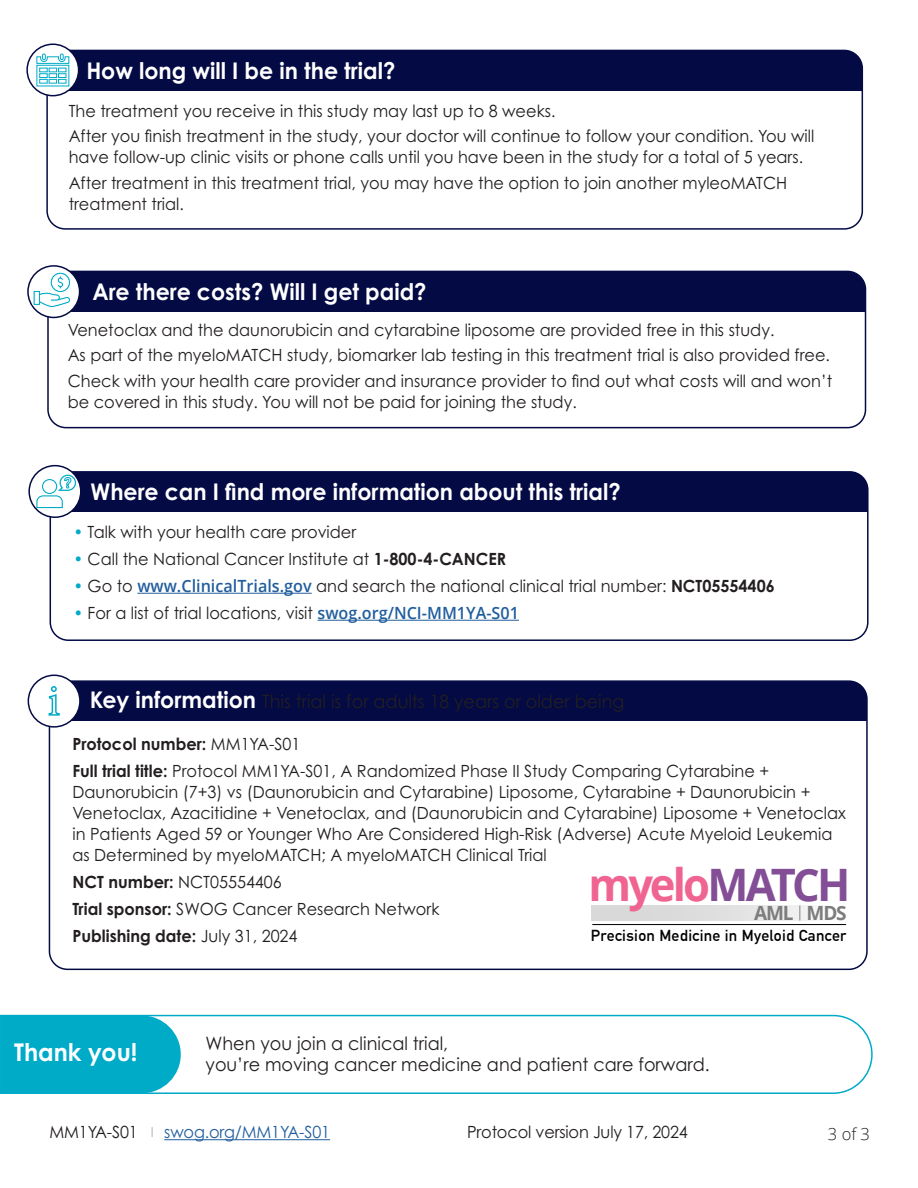
<style>
.page{position:relative;width:918px;height:1188px;background:#fff}
.page>*{position:absolute;margin:0;border:0;box-sizing:border-box;transform-origin:0 0}
.t1{font:700 44.7px "Open Sans";letter-spacing:-.06em;color:#f06491}
.t2{font:700 24.45px "Century Gothic Pro";color:#fff;scale:.96 1}
.t3{font:700 22.95px "Century Gothic Pro";color:#fff;scale:.96 1}
.t4{font:700 19.5px "Open Sans";letter-spacing:-.06em;color:#7d7d7d}
.t5{font:18.3px/21.6px "Century Gothic Pro";color:#231f20;scale:.96 1}
.t6{font:16.8px/25.5px "Century Gothic Pro";color:#231f20;scale:.96 1}
.t7{font:16.8px "Century Gothic Pro";letter-spacing:-.01em;color:#215e9e;scale:.96 1}
.t8{font:300 16.5px "Open Sans";color:#231f20}
.t9{font:700 15.6px "DIN Alternate";letter-spacing:.02em;color:#000}
.s1{color:#00abc8}
.s2{font-weight:700}
.s3{font-family:"Open Sans";font-weight:600;color:#215e9e}
.s4{font-weight:700;font-size:22.95px;color:#fff}
.s5{color:#834e96}
.s6{color:#231f20}
</style>
<div class="page">
<div style="left:49px;top:681px;width:818px;height:40px;background:#030a44"></div>
<div style="left:49px;top:680px;width:819px;height:290px;border:2px solid #030a44;border-radius:18px"></div>
<div style="left:28px;top:675px;width:52px;height:52px;background:#fff;border-radius:50%"></div>
<div style="left:28px;top:675px;width:53px;height:53px;border:2px solid #030a44;border-radius:50%"></div>
<svg style="left:48px;top:686px;width:12px;height:30px"></svg>
<svg style="left:0;top:1014px;width:873px;height:80px"></svg>
<div style="left:50px;top:472px;width:818px;height:40px;background:#030a44"></div>
<div style="left:50px;top:471px;width:819px;height:170px;border:2px solid #030a44;border-radius:18px"></div>
<hr style="left:137px;top:593px;width:175px;height:1px;background:#215e9e">
<hr style="left:318px;top:620px;width:201px;height:1px;background:#215e9e">
<svg style="left:29px;top:466px;width:52px;height:51px"></svg>
<div style="left:28px;top:465px;width:54px;height:53px;border:2px solid #030a44;border-radius:50%"></div>
<svg style="left:36px;top:475px;width:40px;height:34px"></svg>
<div style="left:47px;top:50px;width:815px;height:40px;background:#030a44"></div>
<div style="left:46px;top:50px;width:817px;height:180px;border:2px solid #030a44;border-radius:18px"></div>
<svg style="left:27px;top:44px;width:52px;height:52px"></svg>
<div style="left:26px;top:44px;width:53px;height:52px;border:2px solid #030a44;border-radius:50%"></div>
<svg style="left:36px;top:53px;width:34px;height:34px"></svg>
<div style="left:48px;top:271px;width:818px;height:40px;background:#030a44"></div>
<div style="left:47px;top:271px;width:819px;height:157px;border:2px solid #030a44;border-radius:18px"></div>
<div style="left:28px;top:266px;width:52px;height:51px;background:#fff;border-radius:50%"></div>
<div style="left:27px;top:265px;width:53px;height:53px;border:2px solid #030a44;border-radius:50%"></div>
<svg style="left:32px;top:271px;width:39px;height:37px"></svg>
<svg style="left:591px;top:905px;width:220px;height:15px;background:#e0e0e0"></svg>
<hr style="left:592px;top:924px;width:254px;height:1px;background:#000">
<hr style="left:164px;top:1139px;width:166px;height:1px;background:#215e9e">
<h3 class="t3" style="left:86px;top:57px;width:324px">How long will I be in the trial?</h3>
<p class="t6" style="left:69px;top:98px;width:778px">The treatment you receive in this study may last up to 8 weeks.<br>After you finish treatment in the study, your doctor will continue to follow your condition. You will</p>
<p class="t6" style="left:69px;top:144px;width:767px">have follow-up clinic visits or phone calls until you have been in the study for a total of 5 years.<br>After treatment in this treatment trial, you may have the option to join another myleoMATCH</p>
<p class="t6" style="left:69px;top:191px;width:121px">treatment trial.</p>
<h3 class="t3" style="left:92px;top:277px;width:350px">Are there costs? Will I get paid?</h3>
<p class="t6" style="left:68px;top:317px;width:798px">Venetoclax and the daunorubicin and cytarabine liposome are provided free in this study.<br>As part of the myeloMATCH study, biomarker lab testing in this treatment trial is also provided free.<br>Check with your health care provider and insurance provider to find out what costs will and won’t</p>
<p class="t6" style="left:68px;top:389px;width:532px">be covered in this study. You will not be paid for joining the study.</p>
<h3 class="t3" style="left:91px;top:478px;width:554px">Where can I find more information about this trial?</h3>
<p class="t6" style="left:73px;top:519px;width:296px"><span class="s1">•</span> Talk with your health care provider</p>
<p class="t6" style="left:73px;top:546px;width:452px"><span class="s1">•</span> Call the National Cancer Institute at <span class="s2">1-800-4-CANCER</span></p>
<p class="t6" style="left:73px;top:573px;width:732px"><span class="s1">•</span> Go to <span class="s3">www.ClinicalTrials.gov</span> and search the national clinical trial number: <span class="s2">NCT05554406</span></p>
<p class="t6" style="left:73px;top:600px;width:466px"><span class="s1">•</span> For a list of trial locations, visit <span class="s3">swog.org/NCI-MM1YA-S01</span></p>
<p class="t5" style="left:90px;top:691px;width:558px"><span class="s4">Key information</span> This trial is for adults 18 years or older being</p>
<p class="t6" style="left:73px;top:730px;width:727px;line-height:27px"><span class="s2">Protocol number:</span> MM1YA-S01<br><span class="s2">Full trial title:</span> Protocol MM1YA-S01, A Randomized Phase II Study Comparing Cytarabine +</p>
<p class="t6" style="left:73px;top:781px;width:807px;line-height:21px">Daunorubicin (7+3) vs (Daunorubicin and Cytarabine) Liposome, Cytarabine + Daunorubicin + Venetoclax, Azacitidine + Venetoclax, and (Daunorubicin and Cytarabine) Liposome + Venetoclax in Patients Aged 59 or Younger Who Are Considered High-Risk (Adverse) Acute Myeloid Leukemia as Determined by myeloMATCH; A myeloMATCH Clinical Trial</p>
<p class="t6" style="left:73px;top:868px;width:384px;line-height:27px"><span class="s2">NCT number:</span> NCT05554406<br><span class="s2">Trial sponsor:</span> SWOG Cancer Research Network<br><span class="s2">Publishing date:</span> July 31, 2024</p>
<h1 class="t1" style="left:588px;top:853px;width:263px">myelo<span class="s5">MATCH</span></h1>
<p class="t9" style="left:591px;top:923px;width:257px">Precision Medicine in Myeloid Cancer</p>
<p class="t4" style="left:754px;top:900px;width:94px">AML <sup>|</sup> MDS</p>
<h2 class="t2" style="left:14px;top:1037px;width:130px">Thank you!</h2>
<p class="t5" style="left:206px;top:1032px;width:527px">When you join a clinical trial,<br>you’re moving cancer medicine and patient care forward.</p>
<p class="t7" style="left:50px;top:1122px;width:294px"><span class="s6">MM1YA-S01</span> <sup>|</sup> swog.org/MM1YA-S01</p>
<p class="t6" style="left:467px;top:1119px;width:231px">Protocol version July 17, 2024</p>
<p class="t8" style="left:828px;top:1123px;width:44px">3 of 3</p>
</div>
